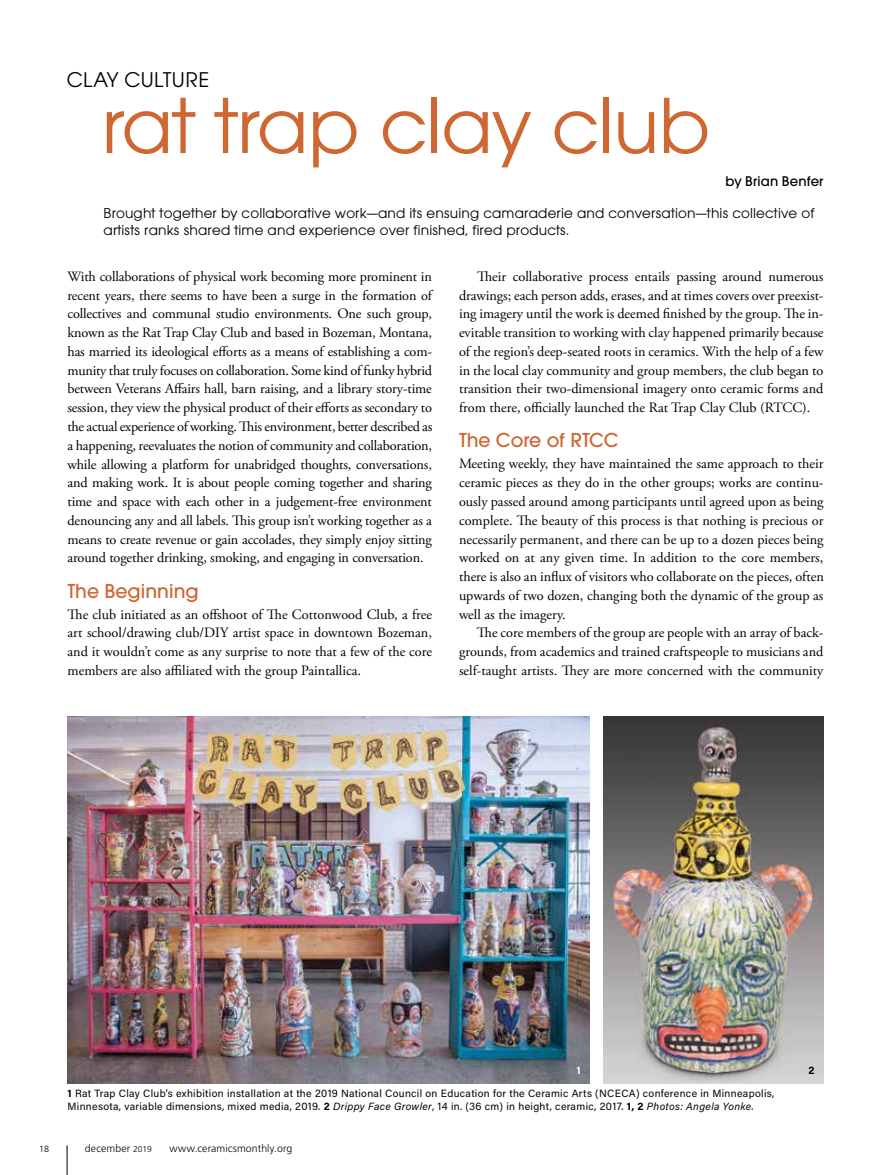
<style>
.page{position:relative;width:891px;height:1175px;background:#fff}
.page>*{position:absolute;margin:0;border:0;box-sizing:border-box;transform-origin:0 0}
.t1{font:82.5px "Avalon";letter-spacing:-.01em;color:#ce6732}
.t2{font:22.2px "Avalon";letter-spacing:.015em;color:#000}
.t3{font:500 21px "Avalon";color:#ce6732}
.t4{font:15px/16.8px "Avalon";letter-spacing:.01em;color:#000}
.t5{font:500 14.7px "Avalon";letter-spacing:.01em;color:#000}
.t6{font:14.25px/18.8px "Adobe Garamond Pro";color:#000;text-align:justify}
.t7{font:10.5px/13.5px "Acumin Pro";letter-spacing:.03em;color:#000}
.t8{font:300 10.5px "Frutiger LT Pro";letter-spacing:.01em;color:#000}
.t9{font:700 10.5px "Acumin Pro";color:#fff}
.t10{font:700 10.5px "Acumin Pro";color:#000}
.t11{font:300 9px "Frutiger LT Pro";color:#000}
.s1{font-weight:700}
.s2{font-style:italic}
.s3{font-size:8.55px}
</style>
<div class="page">
<svg style="left:67px;top:1145px;width:1px;height:29px"></svg>
<img style="left:603px;top:716px;width:221px;height:367px">
<img style="left:68px;top:716px;width:522px;height:367px">
<h2 class="t2" style="left:67px;top:67px;width:144px">CLAY CULTURE</h2>
<h1 class="t1" style="left:101px;top:78px;width:610px">rat trap clay club</h1>
<p class="t5" style="left:725px;top:172px;width:100px">by Brian Benfer</p>
<p class="t4" style="left:104px;top:205px;width:713px">Brought together by collaborative work—and its ensuing camaraderie and conversation—this collective of artists ranks shared time and experience over finished, fired products.</p>
<p class="t6" style="left:68px;top:267px;width:366px">With collaborations of physical work becoming more prominent in recent years, there seems to have been a surge in the formation of collectives and communal studio environments. One such group, known as the Rat Trap Clay Club and based in Bozeman, Montana, has married its ideological efforts as a means of establishing a com&shy;munity that truly focuses on collaboration. Some kind of funky hybrid between Veterans Affairs hall, barn raising, and a library story-time session, they view the physical product of their efforts as secondary to the actual experience of working. This environment, better described as a happening, reevaluates the notion of community and collaboration, while allowing a platform for unabridged thoughts, conversations, and making work. It is about people coming together and sharing time and space with each other in a judgement-free environment denouncing any and all labels. This group isn’t working together as a means to create revenue or gain accolades, they simply enjoy sitting around together drinking, smoking, and engaging in conversation.</p>
<h3 class="t3" style="left:68px;top:578px;width:133px">The Beginning</h3>
<p class="t6" style="left:68px;top:605px;width:366px">The club initiated as an offshoot of The Cottonwood Club, a free art school/drawing club/DIY artist space in downtown Bozeman, and it wouldn’t come as any surprise to note that a few of the core members are also affiliated with the group Paintallica.</p>
<p class="t6" style="left:459px;top:267px;width:366px;text-indent:18px">Their collaborative process entails passing around numerous drawings; each person adds, erases, and at times covers over preexist&shy;ing imagery until the work is deemed finished by the group. The in&shy;evitable transition to working with clay happened primarily because of the region’s deep-seated roots in ceramics. With the help of a few in the local clay community and group members, the club began to transition their two-dimensional imagery onto ceramic forms and from there, officially launched the Rat Trap Clay Club (RTCC).</p>
<h3 class="t3" style="left:459px;top:428px;width:161px">The Core of RTCC</h3>
<p class="t6" style="left:459px;top:455px;width:366px">Meeting weekly, they have maintained the same approach to their ceramic pieces as they do in the other groups; works are continu&shy;ously passed around among participants until agreed upon as being complete. The beauty of this process is that nothing is precious or necessarily permanent, and there can be up to a dozen pieces being worked on at any given time. In addition to the core members, there is also an influx of visitors who collaborate on the pieces, often upwards of two dozen, changing both the dynamic of the group as well as the imagery.</p>
<p class="t6" style="left:459px;top:624px;width:366px;text-indent:18px">The core members of the group are people with an array of back&shy;grounds, from academics and trained craftspeople to musicians and self-taught artists. They are more concerned with the community</p>
<p class="t9" style="left:577px;top:1063px;width:6px">1</p>
<p class="t10" style="left:808px;top:1063px;width:8px">2</p>
<p class="t7" style="left:68px;top:1085px;width:708px"><span class="s1">1</span> Rat Trap Clay Club’s exhibition installation at the 2019 National Council on Education for the Ceramic Arts (NCECA) conference in Minneapolis,<br>Minnesota, variable dimensions, mixed media, 2019. <span class="s1">2</span> <span class="s2">Drippy Face Growler</span>, 14 in. (36 cm) in height, ceramic, 2017. <span class="s1">1, 2</span> <span class="s2">Photos: Angela Yonke.</span></p>
<p class="t11" style="left:39px;top:1143px;width:12px">18</p>
<p class="t8" style="left:85px;top:1142px;width:68px">december <span class="s3">2019</span></p>
<p class="t8" style="left:169px;top:1142px;width:125px">www.ceramicsmonthly.org</p>
</div>
